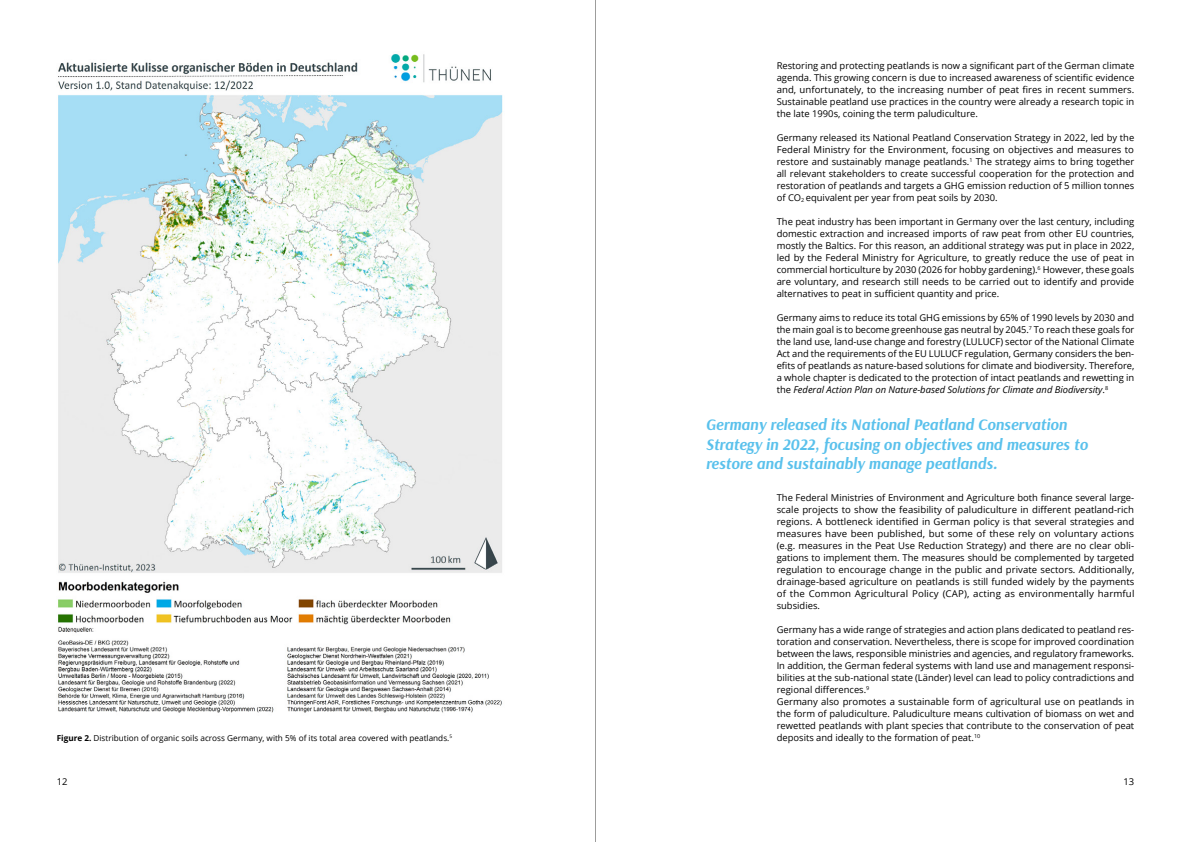
<style>
.page{position:relative;width:1191px;height:842px;background:#fff}
.page>*{position:absolute;margin:0;border:0;box-sizing:border-box;transform-origin:0 0}
.t1{font:italic 700 16px/19.2px "Arsenal";color:#5ac1ec}
.t2{font:9.4px/12px "Open Sans";color:#000;text-align:justify}
.t3{font:8.2px "Open Sans";color:#000}
.s1{font-style:italic}
.s2{font-weight:700}
</style>
<div class="page">
<img style="left:58px;top:54px;width:445px;height:659px">
<hr style="left:595px;top:0;width:1px;height:842px;background:#9d9d9c">
<p class="t2" style="left:776px;top:59px;width:359px">Restoring and protecting peatlands is now a significant part of the German climate agenda. This growing concern is due to increased awareness of scientific evidence and, unfortunately, to the increasing number of peat fires in recent summers.<br>Sustainable peatland use practices in the country were already a research topic in the late 1990s, coining the term paludiculture.</p>
<p class="t2" style="left:776px;top:131px;width:359px">Germany released its National Peatland Conservation Strategy in 2022, led by the Federal Ministry for the Environment, focusing on objectives and measures to restore and sustainably manage peatlands.<sup>1</sup> The strategy aims to bring together all relevant stakeholders to create successful cooperation for the protection and restoration of peatlands and targets a GHG emission reduction of 5 million tonnes of CO<sub>2</sub> equivalent per year from peat soils by 2030.</p>
<p class="t2" style="left:776px;top:215px;width:359px">The peat industry has been important in Germany over the last century, including domestic extraction and increased imports of raw peat from other EU countries, mostly the Baltics. For this reason, an additional strategy was put in place in 2022, led by the Federal Ministry for Agriculture, to greatly reduce the use of peat in commercial horticulture by 2030 (2026 for hobby gardening).<sup>6</sup> However, these goals are voluntary, and research still needs to be carried out to identify and provide alternatives to peat in sufficient quantity and price.</p>
<p class="t2" style="left:776px;top:311px;width:359px">Germany aims to reduce its total GHG emissions by 65% of 1990 levels by 2030 and the main goal is to become greenhouse gas neutral by 2045.<sup>7</sup> To reach these goals for the land use, land-use change and forestry (LULUCF) sector of the National Climate Act and the requirements of the EU LULUCF regulation, Germany considers the ben&shy;efits of peatlands as nature-based solutions for climate and biodiversity. Therefore, a whole chapter is dedicated to the protection of intact peatlands and rewetting in the <span class="s1">Federal Action Plan on Nature-based Solutions for Climate and Biodiversity</span>.<sup>8</sup></p>
<p class="t3" style="left:57px;top:732px;width:397px"><span class="s2">Figure 2.</span> Distribution of organic soils across Germany, with 5% of its total area covered with peatlands.<sup>5</sup></p>
<h1 class="t1" style="left:706px;top:416px;width:383px">Germany released its National Peatland Conservation<br>Strategy in 2022, focusing on objectives and measures to restore and sustainably manage peatlands.</h1>
<p class="t2" style="left:776px;top:491px;width:359px">The Federal Ministries of Environment and Agriculture both finance several large&shy;scale projects to show the feasibility of paludiculture in different peatland-rich regions. A bottleneck identified in German policy is that several strategies and measures have been published, but some of these rely on voluntary actions (e.g. measures in the Peat Use Reduction Strategy) and there are no clear obli&shy;gations to implement them. The measures should be complemented by targeted regulation to encourage change in the public and private sectors. Additionally, drainage-based agriculture on peatlands is still funded widely by the payments of the Common Agricultural Policy (CAP), acting as environmentally harmful subsidies.</p>
<p class="t2" style="left:776px;top:623px;width:359px;text-align:left">Germany has a wide range of strategies and action plans dedicated to peatland res&shy;toration and conservation. Nevertheless, there is scope for improved coordination between the laws, responsible ministries and agencies, and regulatory frameworks.<br>In addition, the German federal systems with land use and management responsi&shy;bilities at the sub-national state (Länder) level can lead to policy contradictions and regional differences.<sup>9<br></sup>Germany also promotes a sustainable form of agricultural use on peatlands in the form of paludiculture. Paludiculture means cultivation of biomass on wet and rewetted peatlands with plant species that contribute to the conservation of peat deposits and ideally to the formation of peat.<sup>10</sup></p>
<p class="t2" style="left:57px;top:776px;width:12px">12</p>
<p class="t2" style="left:1123px;top:776px;width:12px">13</p>
</div>
